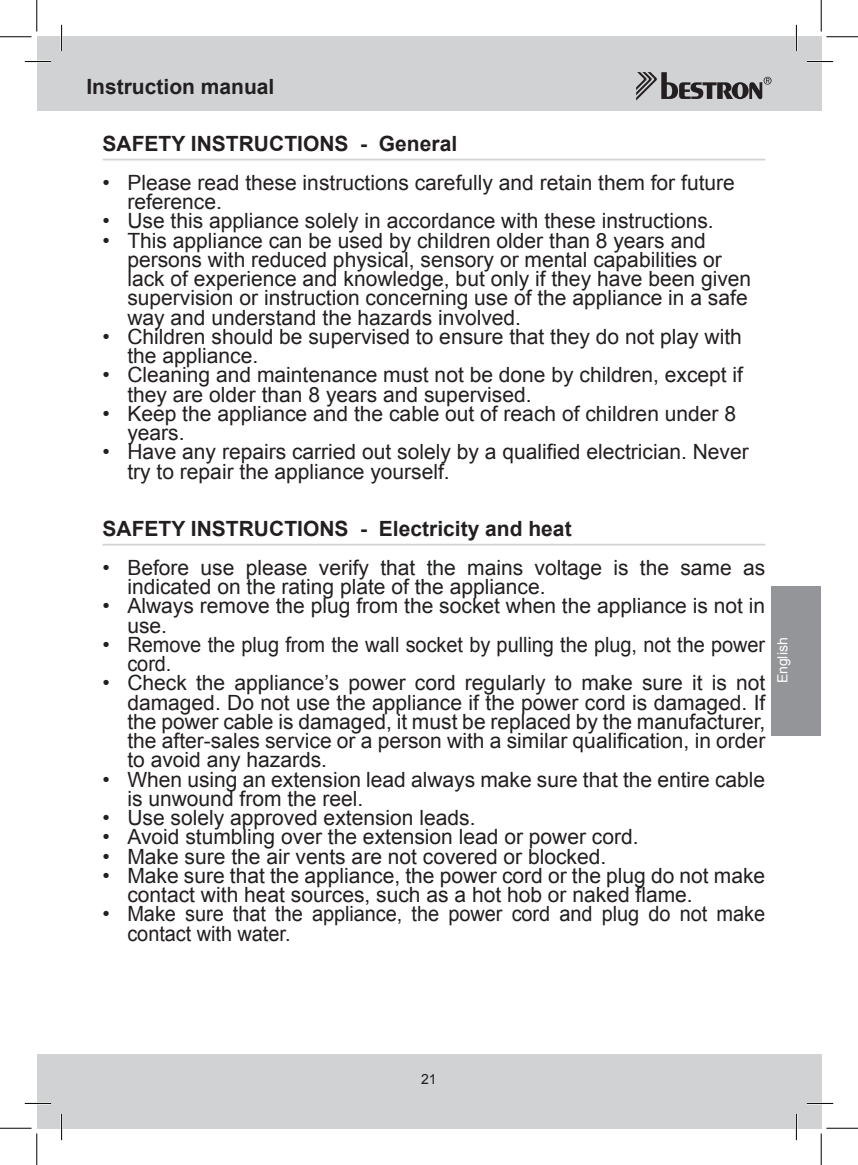
<style>
.page{position:relative;width:858px;height:1165px;background:#fff}
.page>*{position:absolute;margin:0;border:0;box-sizing:border-box;transform-origin:0 0}
.t1{font:21px/19.2px "Arial";color:#231f20}
.t2{font:700 21px "Arial";color:#231f20}
.t3{font:14px "Arial";color:#fff}
.t4{font:14px "Arial";color:#231f20}
</style>
<div class="page">
<div style="left:37px;top:37px;width:784px;height:74px;background:#d1d2d4"></div>
<div style="left:37px;top:1054px;width:784px;height:74px;background:#d1d2d4"></div>
<svg style="left:636px;top:72px;width:135px;height:29px"></svg>
<div style="left:771px;top:586px;width:50px;height:149px;background:#939598"></div>
<hr style="left:102px;top:159px;width:663px;height:1px;background:#d1d2d4">
<hr style="left:102px;top:544px;width:663px;height:1px;background:#d1d2d4">
<hr style="left:25px;top:60px;width:26px;height:3px;background:#fff">
<hr style="left:806px;top:60px;width:26px;height:3px;background:#fff">
<hr style="left:25px;top:1102px;width:26px;height:2px;background:#fff">
<hr style="left:806px;top:1102px;width:26px;height:2px;background:#fff">
<hr style="left:60px;top:25px;width:3px;height:26px;background:#fff">
<hr style="left:60px;top:1114px;width:3px;height:26px;background:#fff">
<hr style="left:795px;top:25px;width:2px;height:26px;background:#fff">
<hr style="left:795px;top:1114px;width:2px;height:26px;background:#fff">
<svg style="left:25px;top:61px;width:26px;height:1px"></svg>
<svg style="left:806px;top:61px;width:26px;height:1px"></svg>
<svg style="left:25px;top:1103px;width:26px;height:1px"></svg>
<svg style="left:806px;top:1103px;width:26px;height:1px"></svg>
<svg style="left:61px;top:25px;width:1px;height:26px"></svg>
<svg style="left:61px;top:1114px;width:1px;height:26px"></svg>
<svg style="left:795px;top:25px;width:1px;height:26px"></svg>
<svg style="left:795px;top:1114px;width:1px;height:26px"></svg>
<hr style="left:0;top:36px;width:32px;height:1px;background:#000">
<hr style="left:826px;top:36px;width:31px;height:1px;background:#000">
<hr style="left:0;top:1128px;width:32px;height:1px;background:#000">
<hr style="left:826px;top:1128px;width:31px;height:1px;background:#000">
<hr style="left:36px;top:0;width:1px;height:32px;background:#000">
<hr style="left:36px;top:1133px;width:1px;height:32px;background:#000">
<hr style="left:820px;top:0;width:1px;height:32px;background:#000">
<hr style="left:820px;top:1133px;width:1px;height:32px;background:#000">
<p class="t2" style="left:86px;top:73px;width:189px">Instruction manual</p>
<p class="t2" style="left:102px;top:130px;width:356px">Safety instructions - General</p>
<p class="t1" style="left:127px;top:173px;width:609px;text-indent:-25px">• Please read these instructions carefully and retain them for future reference.</p>
<p class="t1" style="left:102px;top:211px;width:612px">• Use this appliance solely in accordance with these instructions.</p>
<p class="t1" style="left:127px;top:231px;width:625px;text-indent:-25px">• This appliance can be used by children older than 8 years and persons with reduced physical, sensory or mental capabilities or lack of experience and knowledge, but only if they have been given supervision or instruction concerning use of the appliance in a safe way and understand the hazards involved.</p>
<p class="t1" style="left:127px;top:327px;width:616px;text-indent:-25px">• Children should be supervised to ensure that they do not play with the appliance.</p>
<p class="t1" style="left:127px;top:366px;width:617px;text-indent:-25px">• Cleaning and maintenance must not be done by children, except if they are older than 8 years and supervised.</p>
<p class="t1" style="left:127px;top:404px;width:610px;text-indent:-25px">• Keep the appliance and the cable out of reach of children under 8 years.</p>
<p class="t1" style="left:127px;top:443px;width:622px;text-indent:-25px">• Have any repairs carried out solely by a qualified electrician. Never try to repair the appliance yourself.</p>
<p class="t2" style="left:102px;top:515px;width:470px">Safety instructions - Electricity and heat</p>
<p class="t1" style="left:127px;top:558px;width:639px;text-indent:-25px">• Before use please verify that the mains voltage is the same as indicated on the rating plate of the appliance.</p>
<p class="t1" style="left:127px;top:597px;width:639px;text-indent:-25px">• Always remove the plug from the socket when the appliance is not in use.</p>
<p class="t1" style="left:127px;top:635px;width:639px;text-indent:-25px">• Remove the plug from the wall socket by pulling the plug, not the power cord.</p>
<p class="t1" style="left:127px;top:673px;width:639px;text-align:justify;text-indent:-25px">• Check the appliance’s power cord regularly to make sure it is not damaged. Do not use the appliance if the power cord is damaged. If the power cable is damaged, it must be replaced by the manufacturer, the after-sales service or a person with a similar qualification, in order to avoid any hazards.</p>
<p class="t1" style="left:127px;top:770px;width:639px;text-indent:-25px">• When using an extension lead always make sure that the entire cable is unwound from the reel.</p>
<p class="t1" style="left:102px;top:808px;width:374px">• Use solely approved extension leads.</p>
<p class="t1" style="left:102px;top:828px;width:537px">• Avoid stumbling over the extension lead or power cord.</p>
<p class="t1" style="left:102px;top:847px;width:505px">• Make sure the air vents are not covered or blocked.</p>
<p class="t1" style="left:127px;top:866px;width:639px;text-indent:-25px">• Make sure that the appliance, the power cord or the plug do not make contact with heat sources, such as a hot hob or naked flame.</p>
<p class="t1" style="left:127px;top:904px;width:639px;text-indent:-25px">• Make sure that the appliance, the power cord and plug do not make contact with water.</p>
<p class="t3" style="left:773px;top:683px;width:47px;rotate:-90deg">English</p>
<p class="t4" style="left:421px;top:1069px;width:17px">21</p>
</div>
